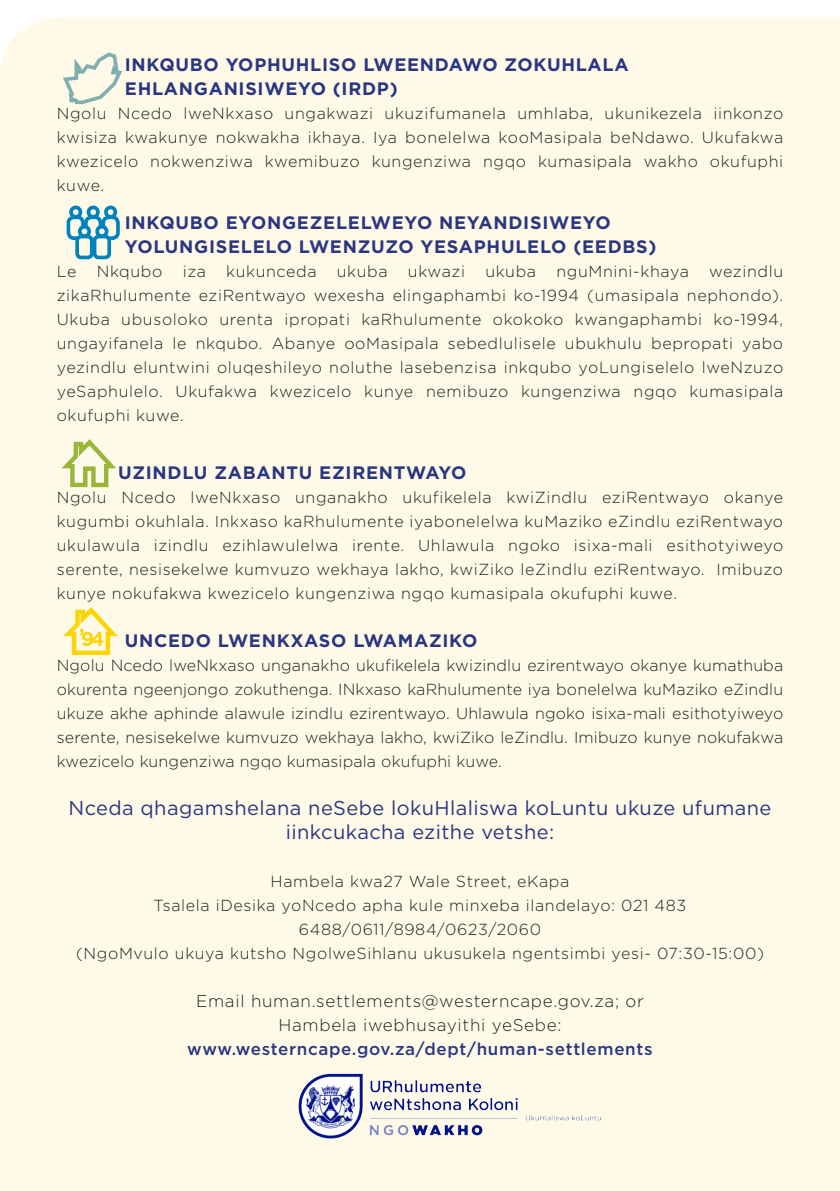
<style>
.page{position:relative;width:840px;height:1191px;background:#fff}
.page>*{position:absolute;margin:0;border:0;box-sizing:border-box;transform-origin:0 0}
.t1{font:20px/24px "Gotham HTF";letter-spacing:.02em;color:#2a3681;text-align:center}
.t2{font:700 18px "Gotham";letter-spacing:.04em;color:#2a3681}
.t3{font:300 17px "Gotham HTF";letter-spacing:.04em;color:#231f20}
.t4{font:500 17px "Gotham HTF";letter-spacing:.04em;color:#2a3681}
.t5{font:300 16px/24px "Gotham HTF";letter-spacing:.04em;color:#231f20;text-align:justify}
</style>
<div class="page">
<div style="left:0;top:17px;width:839px;height:1174px;background:#fefae7"></div>
<svg style="left:58px;top:604px;width:65px;height:53px;background:#fdf0aa"></svg>
<div style="left:69px;top:206px;width:13px;height:13px;border:4px solid #0082bd;border-radius:50%"></div>
<div style="left:87px;top:206px;width:13px;height:13px;border:4px solid #0082bd;border-radius:50%"></div>
<div style="left:104px;top:206px;width:13px;height:13px;border:4px solid #0082bd;border-radius:50%"></div>
<div style="left:75px;top:235px;width:19px;height:24px;border:4px solid #0082bd;border-radius:4px"></div>
<div style="left:93px;top:235px;width:18px;height:24px;border:4px solid #0082bd;border-radius:4px"></div>
<svg style="left:65px;top:214px;width:56px;height:28px;background:#7ebdd1"></svg>
<svg style="left:56px;top:436px;width:65px;height:53px;background:#e4e8bc"></svg>
<svg style="left:60px;top:50px;width:65px;height:69px;background:#eaeede"></svg>
<img style="left:277px;top:1053px;width:340px;height:106px">
<p class="t2" style="left:125px;top:53px;width:505px">INKQUBO YOPHUHLISO LWEENDAWO ZOKUHLALA</p>
<p class="t2" style="left:125px;top:77px;width:274px">EHLANGANISIWEYO (IRDP)</p>
<p class="t5" style="left:57px;top:101px;width:727px">Ngolu Ncedo lweNkxaso ungakwazi ukuzifumanela umhlaba, ukunikezela iinkonzo kwisiza kwakunye nokwakha ikhaya. Iya bonelelwa kooMasipala beNdawo. Ukufakwa kwezicelo nokwenziwa kwemibuzo kungenziwa ngqo kumasipala wakho okufuphi kuwe.</p>
<p class="t2" style="left:125px;top:211px;width:487px">INKQUBO EYONGEZELELWEYO NEYANDISIWEYO</p>
<p class="t2" style="left:125px;top:235px;width:533px">YOLUNGISELELO LWENZUZO YESAPHULELO (EEDBS)</p>
<p class="t5" style="left:57px;top:259px;width:21px">Le</p>
<p class="t5" style="left:97px;top:259px;width:67px">Nkqubo</p>
<p class="t5" style="left:183px;top:259px;width:25px">iza</p>
<p class="t5" style="left:226px;top:259px;width:92px">kukunceda</p>
<p class="t5" style="left:336px;top:259px;width:52px">ukuba</p>
<p class="t5" style="left:407px;top:259px;width:59px">ukwazi</p>
<p class="t5" style="left:485px;top:259px;width:52px">ukuba</p>
<p class="t5" style="left:556px;top:259px;width:134px">nguMnini-khaya</p>
<p class="t5" style="left:57px;top:259px;width:727px;text-indent:652px">wezindlu zikaRhulumente eziRentwayo wexesha elingaphambi ko-1994 (umasipala nephondo).<br>Ukuba ubusoloko urenta ipropati kaRhulumente okokoko kwangaphambi ko-1994, ungayifanela le nkqubo. Abanye ooMasipala sebedlulisele ubukhulu bepropati yabo yezindlu eluntwini oluqeshileyo noluthe lasebenzisa inkqubo yoLungiselelo lweNzuzo yeSaphulelo. Ukufakwa kwezicelo kunye nemibuzo kungenziwa ngqo kumasipala okufuphi kuwe.</p>
<p class="t2" style="left:118px;top:461px;width:350px">UZINDLU ZABANTU EZIRENTWAYO</p>
<p class="t5" style="left:57px;top:485px;width:727px">Ngolu Ncedo lweNkxaso unganakho ukufikelela kwiZindlu eziRentwayo okanye kugumbi okuhlala. Inkxaso kaRhulumente iyabonelelwa kuMaziko eZindlu eziRentwayo ukulawula izindlu ezihlawulelwa irente. Uhlawula ngoko isixa-mali esithotyiweyo serente, nesisekelwe kumvuzo wekhaya lakho, kwiZiko leZindlu eziRentwayo. Imibuzo kunye nokufakwa kwezicelo kungenziwa ngqo kumasipala okufuphi kuwe.</p>
<p class="t2" style="left:125px;top:629px;width:354px">UNCEDO LWENKXASO LWAMAZIKO</p>
<p class="t5" style="left:57px;top:653px;width:727px">Ngolu Ncedo lweNkxaso unganakho ukufikelela kwizindlu ezirentwayo okanye kumathuba okurenta ngeenjongo zokuthenga. INkxaso kaRhulumente iya bonelelwa kuMaziko eZindlu ukuze akhe aphinde alawule izindlu ezirentwayo. Uhlawula ngoko isixa-mali esithotyiweyo serente, nesisekelwe kumvuzo wekhaya lakho, kwiZiko leZindlu. Imibuzo kunye nokufakwa kwezicelo kungenziwa ngqo kumasipala okufuphi kuwe.</p>
<p class="t1" style="left:68px;top:796px;width:704px">Nceda qhagamshelana neSebe lokuHlaliswa koLuntu ukuze ufumane iinkcukacha ezithe vetshe:</p>
<p class="t5" style="left:270px;top:869px;width:300px">Hambela kwa27 Wale Street, eKapa</p>
<p class="t5" style="left:153px;top:893px;width:534px;text-align:center">Tsalela iDesika yoNcedo apha kule minxeba ilandelayo: 021 483<br>6488/0611/8984/0623/2060</p>
<p class="t5" style="left:76px;top:941px;width:689px">(NgoMvulo ukuya kutsho NgolweSihlanu ukusukela ngentsimbi yesi- 07:30-15:00)</p>
<p class="t3" style="left:196px;top:992px;width:449px">Email human.settlements@westerncape.gov.za; or</p>
<p class="t3" style="left:278px;top:1016px;width:284px">Hambela iwebhusayithi yeSebe:</p>
<p class="t4" style="left:187px;top:1039px;width:466px">www.westerncape.gov.za/dept/human-settlements</p>
</div>
